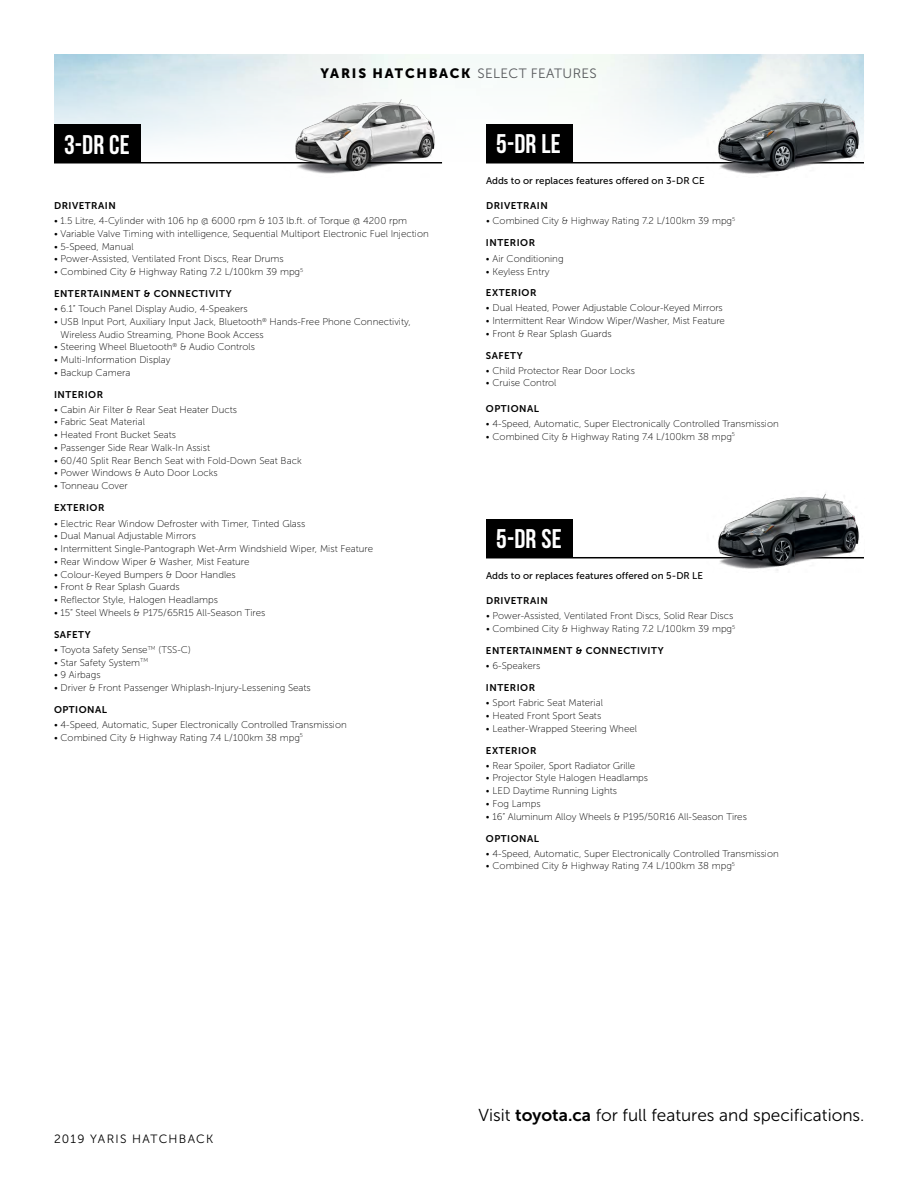
<style>
.page{position:relative;width:918px;height:1188px;background:#fff}
.page>*{position:absolute;margin:0;border:0;box-sizing:border-box;transform-origin:0 0}
.t1{font:700 27px "Bebas Neue";letter-spacing:.01em;color:#fff}
.t2{font:17.25px "Museo Sans 300";color:#000}
.t3{font:13.5px "Museo Sans 900";letter-spacing:.125em;color:#000}
.t4{font:12px "Museo Sans 300";letter-spacing:.1em;color:#000}
.t5{font:9.75px/12.8px "Museo Sans 100";color:#000}
.t6{font:9.75px "Museo Sans 700";letter-spacing:.05em;color:#000}
.t7{font:9.75px "Museo Sans 500";letter-spacing:.005em;color:#000}
.s1{font-family:"Museo Sans 300";color:#55575a}
.s2{font-family:"Museo Sans 700"}
</style>
<div class="page">
<img style="left:54px;top:54px;width:810px;height:108px">
<hr style="left:54px;top:162px;width:388px;height:2px;background:#000">
<hr style="left:486px;top:162px;width:378px;height:2px;background:#000">
<hr style="left:486px;top:557px;width:378px;height:1px;background:#000">
<div style="left:54px;top:124px;width:86px;height:38px;background:#000"></div>
<div style="left:486px;top:124px;width:86px;height:38px;background:#000"></div>
<div style="left:486px;top:519px;width:86px;height:38px;background:#000"></div>
<img style="left:281px;top:94px;width:160px;height:80px">
<img style="left:704px;top:94px;width:160px;height:80px">
<img style="left:704px;top:493px;width:160px;height:78px">
<h3 class="t3" style="left:321px;top:65px;width:278px">YARIS HATCHBACK <span class="s1">SELECT FEATURES</span></h3>
<h1 class="t1" style="left:64px;top:129px;width:67px">3-DR CE</h1>
<h1 class="t1" style="left:496px;top:129px;width:66px">5-DR LE</h1>
<p class="t6" style="left:54px;top:200px;width:63px">DRIVETRAIN</p>
<p class="t5" style="left:54px;top:215px;width:355px">• 1.5 Litre, 4-Cylinder with 106 hp @ 6000 rpm &amp; 103 lb.ft. of Torque @ 4200 rpm</p>
<p class="t5" style="left:54px;top:227px;width:376px">• Variable Valve Timing with intelligence, Sequential Multiport Electronic Fuel Injection</p>
<p class="t5" style="left:54px;top:240px;width:81px">• 5-Speed, Manual</p>
<p class="t5" style="left:54px;top:253px;width:231px">• Power-Assisted, Ventilated Front Discs, Rear Drums</p>
<p class="t5" style="left:54px;top:266px;width:251px">• Combined City &amp; Highway Rating 7.2 L/100km 39 mpg<sup>5</sup></p>
<p class="t6" style="left:54px;top:288px;width:179px">ENTERTAINMENT &amp; CONNECTIVITY</p>
<p class="t5" style="left:54px;top:302px;width:195px">• 6.1” Touch Panel Display Audio, 4-Speakers</p>
<p class="t5" style="left:61px;top:315px;width:352px;text-indent:-7px">• USB Input Port, Auxiliary Input Jack, Bluetooth<sup>®</sup> Hands-Free Phone Connectivity,<br>Wireless Audio Streaming, Phone Book Access</p>
<p class="t5" style="left:54px;top:341px;width:203px">• Steering Wheel Bluetooth<sup>®</sup> &amp; Audio Controls</p>
<p class="t5" style="left:54px;top:353px;width:118px">• Multi-Information Display</p>
<p class="t5" style="left:54px;top:366px;width:78px">• Backup Camera</p>
<p class="t6" style="left:54px;top:389px;width:51px">INTERIOR</p>
<p class="t5" style="left:54px;top:403px;width:185px">• Cabin Air Filter &amp; Rear Seat Heater Ducts</p>
<p class="t5" style="left:54px;top:416px;width:93px">• Fabric Seat Material</p>
<p class="t5" style="left:54px;top:429px;width:124px">• Heated Front Bucket Seats</p>
<p class="t5" style="left:54px;top:441px;width:158px">• Passenger Side Rear Walk-In Assist</p>
<p class="t5" style="left:54px;top:454px;width:249px">• 60/40 Split Rear Bench Seat with Fold-Down Seat Back</p>
<p class="t5" style="left:54px;top:467px;width:165px">• Power Windows &amp; Auto Door Locks</p>
<p class="t5" style="left:54px;top:480px;width:75px">• Tonneau Cover</p>
<p class="t6" style="left:54px;top:502px;width:52px">EXTERIOR</p>
<p class="t5" style="left:54px;top:517px;width:253px">• Electric Rear Window Defroster with Timer, Tinted Glass</p>
<p class="t5" style="left:54px;top:530px;width:144px">• Dual Manual Adjustable Mirrors</p>
<p class="t5" style="left:54px;top:543px;width:321px">• Intermittent Single-Pantograph Wet-Arm Windshield Wiper, Mist Feature</p>
<p class="t5" style="left:54px;top:555px;width:197px">• Rear Window Wiper &amp; Washer, Mist Feature</p>
<p class="t5" style="left:54px;top:568px;width:183px">• Colour-Keyed Bumpers &amp; Door Handles</p>
<p class="t5" style="left:54px;top:581px;width:127px">• Front &amp; Rear Splash Guards</p>
<p class="t5" style="left:54px;top:594px;width:166px">• Reflector Style, Halogen Headlamps</p>
<p class="t5" style="left:54px;top:606px;width:213px">• 15” Steel Wheels &amp; P175/65R15 All-Season Tires</p>
<p class="t6" style="left:54px;top:629px;width:38px">SAFETY</p>
<p class="t5" style="left:54px;top:643px;width:138px">• Toyota Safety Sense<sup>TM</sup> (TSS-C)</p>
<p class="t5" style="left:54px;top:656px;width:96px">• Star Safety System<sup>TM</sup></p>
<p class="t5" style="left:54px;top:669px;width:48px">• 9 Airbags</p>
<p class="t5" style="left:54px;top:681px;width:258px">• Driver &amp; Front Passenger Whiplash-Injury-Lessening Seats</p>
<p class="t6" style="left:54px;top:704px;width:55px">OPTIONAL</p>
<p class="t5" style="left:54px;top:718px;width:294px">• 4-Speed, Automatic, Super Electronically Controlled Transmission</p>
<p class="t5" style="left:54px;top:731px;width:251px">• Combined City &amp; Highway Rating 7.4 L/100km 38 mpg<sup>5</sup></p>
<p class="t7" style="left:486px;top:175px;width:220px">Adds to or replaces features offered on 3-DR CE</p>
<p class="t6" style="left:486px;top:200px;width:63px">DRIVETRAIN</p>
<p class="t5" style="left:486px;top:215px;width:251px">• Combined City &amp; Highway Rating 7.2 L/100km 39 mpg<sup>5</sup></p>
<p class="t6" style="left:486px;top:237px;width:51px">INTERIOR</p>
<p class="t5" style="left:486px;top:252px;width:79px">• Air Conditioning</p>
<p class="t5" style="left:486px;top:265px;width:65px">• Keyless Entry</p>
<p class="t6" style="left:486px;top:288px;width:52px">EXTERIOR</p>
<p class="t5" style="left:486px;top:302px;width:238px">• Dual Heated, Power Adjustable Colour-Keyed Mirrors</p>
<p class="t5" style="left:486px;top:314px;width:240px">• Intermittent Rear Window Wiper/Washer, Mist Feature</p>
<p class="t5" style="left:486px;top:327px;width:127px">• Front &amp; Rear Splash Guards</p>
<p class="t6" style="left:486px;top:350px;width:38px">SAFETY</p>
<p class="t5" style="left:486px;top:364px;width:151px">• Child Protector Rear Door Locks</p>
<p class="t5" style="left:486px;top:377px;width:72px">• Cruise Control</p>
<p class="t6" style="left:486px;top:403px;width:55px">OPTIONAL</p>
<p class="t5" style="left:486px;top:417px;width:294px">• 4-Speed, Automatic, Super Electronically Controlled Transmission</p>
<p class="t5" style="left:486px;top:430px;width:251px">• Combined City &amp; Highway Rating 7.4 L/100km 38 mpg<sup>5</sup></p>
<h1 class="t1" style="left:496px;top:524px;width:67px">5-DR SE</h1>
<p class="t7" style="left:486px;top:570px;width:219px">Adds to or replaces features offered on 5-DR LE</p>
<p class="t6" style="left:486px;top:595px;width:63px">DRIVETRAIN</p>
<p class="t5" style="left:486px;top:610px;width:249px">• Power-Assisted, Ventilated Front Discs, Solid Rear Discs</p>
<p class="t5" style="left:486px;top:622px;width:251px">• Combined City &amp; Highway Rating 7.2 L/100km 39 mpg<sup>5</sup></p>
<p class="t6" style="left:486px;top:645px;width:179px">ENTERTAINMENT &amp; CONNECTIVITY</p>
<p class="t5" style="left:486px;top:659px;width:56px">• 6-Speakers</p>
<p class="t6" style="left:486px;top:682px;width:51px">INTERIOR</p>
<p class="t5" style="left:486px;top:696px;width:118px">• Sport Fabric Seat Material</p>
<p class="t5" style="left:486px;top:709px;width:117px">• Heated Front Sport Seats</p>
<p class="t5" style="left:486px;top:722px;width:153px">• Leather-Wrapped Steering Wheel</p>
<p class="t6" style="left:486px;top:745px;width:52px">EXTERIOR</p>
<p class="t5" style="left:486px;top:759px;width:151px">• Rear Spoiler, Sport Radiator Grille</p>
<p class="t5" style="left:486px;top:772px;width:164px">• Projector Style Halogen Headlamps</p>
<p class="t5" style="left:486px;top:785px;width:133px">• LED Daytime Running Lights</p>
<p class="t5" style="left:486px;top:797px;width:56px">• Fog Lamps</p>
<p class="t5" style="left:486px;top:810px;width:262px">• 16” Aluminum Alloy Wheels &amp; P195/50R16 All-Season Tires</p>
<p class="t6" style="left:486px;top:833px;width:55px">OPTIONAL</p>
<p class="t5" style="left:486px;top:847px;width:294px">• 4-Speed, Automatic, Super Electronically Controlled Transmission</p>
<p class="t5" style="left:486px;top:860px;width:251px">• Combined City &amp; Highway Rating 7.4 L/100km 38 mpg<sup>5</sup></p>
<p class="t4" style="left:54px;top:1132px;width:161px">2019 YARIS HATCHBACK</p>
<h2 class="t2" style="left:479px;top:1105px;width:388px">Visit <span class="s2">toyota.ca</span> for full features and specifications.</h2>
</div>
